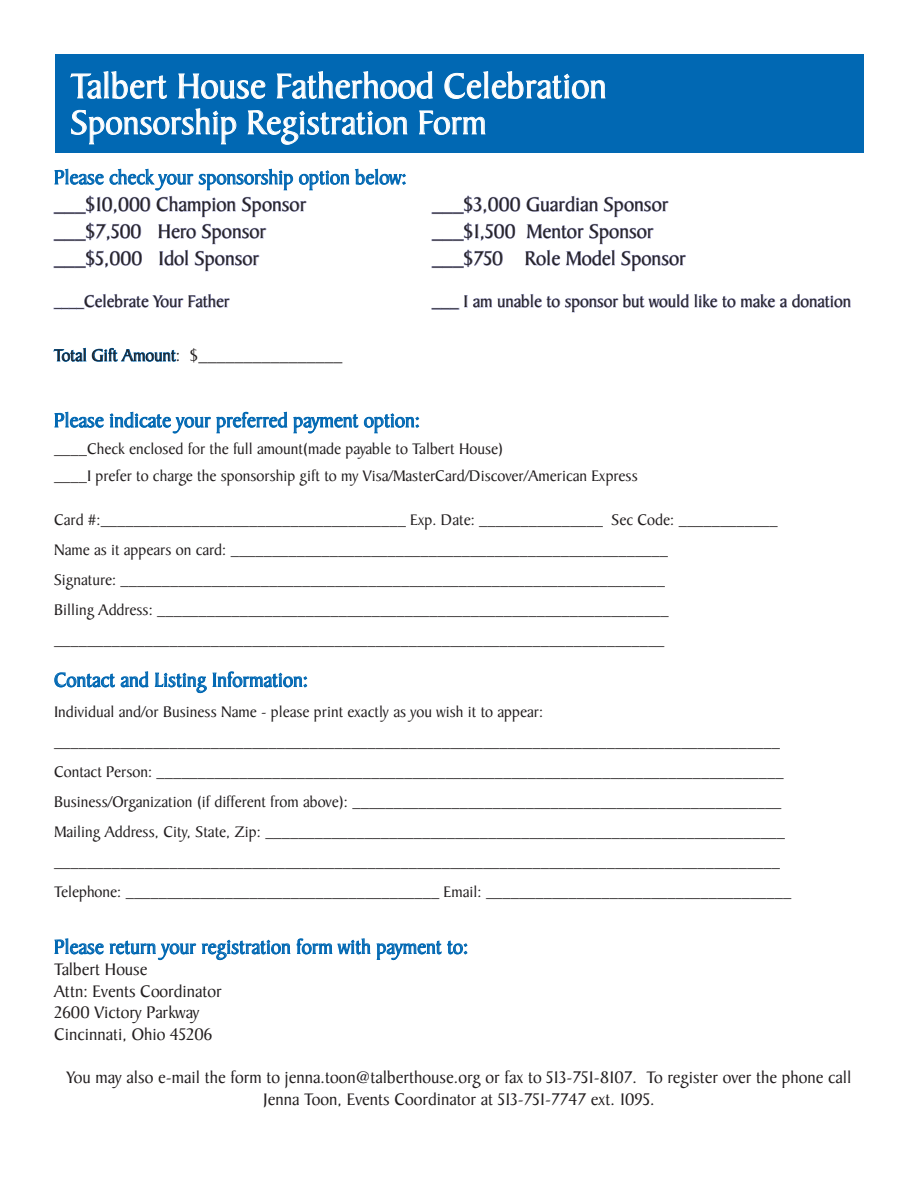
<style>
.page{position:relative;width:918px;height:1188px;background:#fff}
.page>*{position:absolute;margin:0;border:0;box-sizing:border-box;transform-origin:0 0}
.t1{font:37.5px "Baker Signet";color:#fff}
.t2{font:36px "Baker Signet";color:#fff}
.t3{font:21px "Baker Signet";color:#0168b3}
.t4{font:21px "Baker Signet";color:#231f20}
.t5{font:18px/21.6px "Baker Signet";color:#231f20;text-align:center}
.t6{font:16.5px "Baker Signet";color:#231f20}
.s1{font-size:15px}
</style>
<div class="page">
<div style="left:55px;top:54px;width:809px;height:98px;background:#0168b3"></div>
<svg style="left:54px;top:168px;width:352px;height:104px"></svg>
<svg style="left:432px;top:195px;width:254px;height:77px"></svg>
<svg style="left:54px;top:294px;width:176px;height:15px"></svg>
<svg style="left:432px;top:294px;width:419px;height:19px"></svg>
<svg style="left:53px;top:348px;width:123px;height:14px"></svg>
<svg style="left:54px;top:411px;width:366px;height:23px"></svg>
<svg style="left:54px;top:671px;width:254px;height:23px"></svg>
<svg style="left:54px;top:938px;width:414px;height:23px"></svg>
<svg style="left:70px;top:71px;width:536px;height:74px"></svg>
<p class="t1" style="left:71px;top:66px;width:538px">Talbert House Fatherhood Celebration</p>
<p class="t2" style="left:71px;top:103px;width:417px">Sponsorship Registration Form</p>
<p class="t3" style="left:54px;top:166px;width:354px">Please check your sponsorship option below:</p>
<p class="t4" style="left:54px;top:193px;width:254px">___$10,000 Champion Sponsor</p>
<p class="t4" style="left:432px;top:193px;width:238px">___$3,000 Guardian Sponsor</p>
<p class="t4" style="left:54px;top:220px;width:214px">___$7,500 Hero Sponsor</p>
<p class="t4" style="left:432px;top:220px;width:223px">___$1,500 Mentor Sponsor</p>
<p class="t4" style="left:54px;top:247px;width:207px">___$5,000 Idol Sponsor</p>
<p class="t4" style="left:432px;top:247px;width:255px">___$750 Role Model Sponsor</p>
<p class="t5" style="left:54px;top:291px;width:177px"><span class="s1">____</span>Celebrate Your Father</p>
<p class="t5" style="left:432px;top:291px;width:421px">___ I am unable to sponsor but would like to make a donation</p>
<p class="t5" style="left:54px;top:345px;width:290px">Total Gift Amount: $________________</p>
<p class="t3" style="left:54px;top:409px;width:368px">Please indicate your preferred payment option:</p>
<p class="t6" style="left:54px;top:440px;width:451px">____Check enclosed for the full amount(made payable to Talbert House)</p>
<p class="t6" style="left:54px;top:467px;width:585px">____I prefer to charge the sponsorship gift to my Visa/MasterCard/Discover/American Express</p>
<p class="t6" style="left:54px;top:510px;width:725px">Card #:_____________________________________ Exp. Date: _______________ Sec Code: ____________</p>
<p class="t6" style="left:54px;top:540px;width:616px">Name as it appears on card: _____________________________________________________</p>
<p class="t6" style="left:54px;top:570px;width:613px">Signature: __________________________________________________________________</p>
<p class="t6" style="left:54px;top:600px;width:616px">Billing Address: ______________________________________________________________</p>
<p class="t6" style="left:54px;top:630px;width:612px">__________________________________________________________________________</p>
<p class="t3" style="left:54px;top:668px;width:256px">Contact and Listing Information:</p>
<p class="t6" style="left:54px;top:702px;width:491px">Individual and/or Business Name - please print exactly as you wish it to appear:</p>
<p class="t6" style="left:54px;top:732px;width:727px">________________________________________________________________________________________</p>
<p class="t6" style="left:54px;top:762px;width:731px">Contact Person: ____________________________________________________________________________</p>
<p class="t6" style="left:54px;top:792px;width:729px">Business/Organization (if different from above): ____________________________________________________</p>
<p class="t6" style="left:54px;top:822px;width:733px">Mailing Address, City, State, Zip: _______________________________________________________________</p>
<p class="t6" style="left:54px;top:852px;width:727px">________________________________________________________________________________________</p>
<p class="t6" style="left:54px;top:882px;width:739px">Telephone: ______________________________________ Email: _____________________________________</p>
<p class="t3" style="left:54px;top:935px;width:416px">Please return your registration form with payment to:</p>
<p class="t5" style="left:54px;top:959px;width:95px">Talbert House</p>
<p class="t5" style="left:54px;top:981px;width:169px">Attn: Events Coordinator</p>
<p class="t5" style="left:54px;top:1002px;width:147px">2600 Victory Parkway</p>
<p class="t5" style="left:54px;top:1024px;width:160px">Cincinnati, Ohio 45206</p>
<p class="t5" style="left:66px;top:1067px;width:787px">You may also e-mail the form to jenna.toon@talberthouse.org or fax to 513-751-8107. To register over the phone call<br>Jenna Toon, Events Coordinator at 513-751-7747 ext. 1095.</p>
</div>
